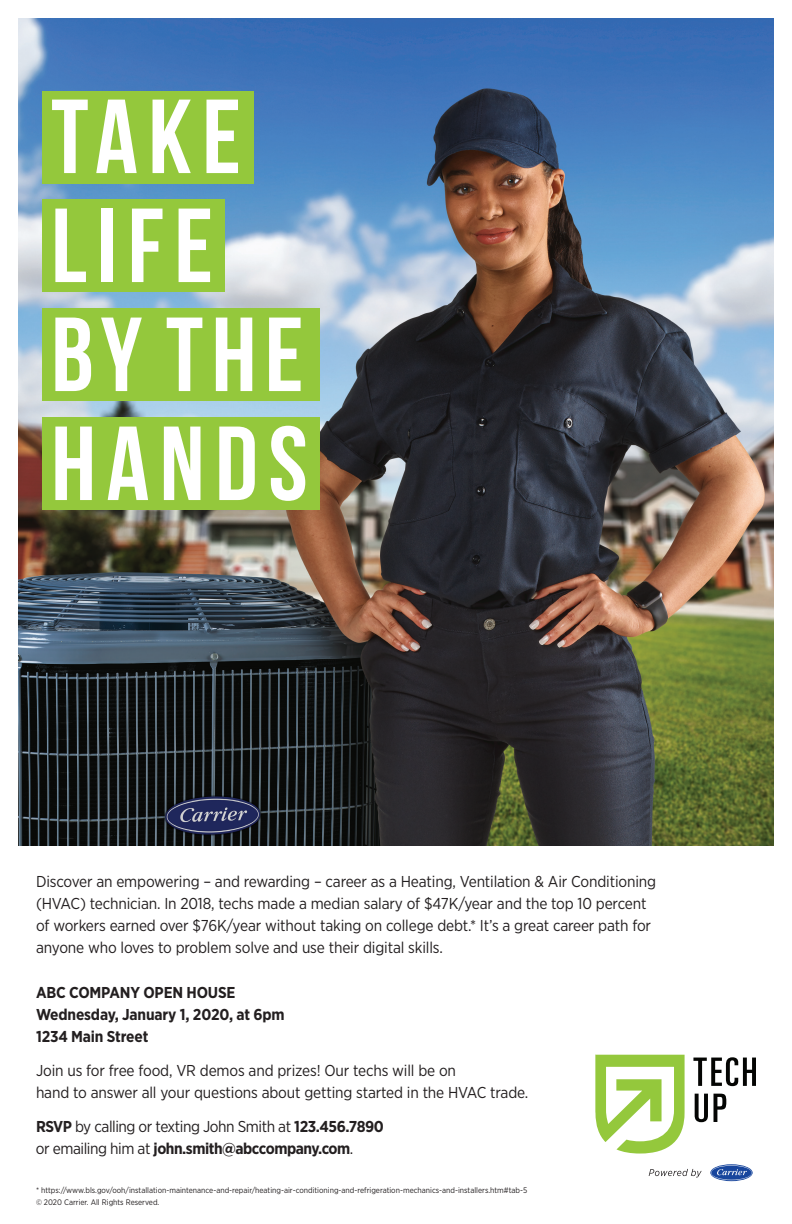
<style>
.page{position:relative;width:792px;height:1224px;background:#fff}
.page>*{position:absolute;margin:0;border:0;box-sizing:border-box;transform-origin:0 0}
.t1{font:700 105px/109px "Bebas Neue";letter-spacing:.1em;color:#fff}
.t2{font:15.8px/22px "Gotham Narrow";letter-spacing:-.01em;color:#231f20}
.t3{font:15.8px/22px "Gotham Narrow";letter-spacing:-.03em;color:#231f20}
.t4{font:700 15.8px/22px "Gotham Narrow";letter-spacing:-.01em;color:#231f20}
.t5{font:8px/12px "Gotham Narrow";color:#231f20}
.s1{font-weight:700}
</style>
<div class="page">
<img style="left:18px;top:18px;width:756px;height:828px">
<div style="left:42px;top:91px;width:212px;height:92px;background:#94c83c"></div>
<div style="left:42px;top:200px;width:183px;height:92px;background:#94c83c"></div>
<div style="left:42px;top:308px;width:277px;height:93px;background:#94c83c"></div>
<div style="left:42px;top:417px;width:277px;height:92px;background:#94c83c"></div>
<svg style="left:649px;top:1169px;width:53px;height:9px"></svg>
<svg style="left:710px;top:1164px;width:43px;height:17px"></svg>
<svg style="left:711px;top:1165px;width:41px;height:15px"></svg>
<svg style="left:693px;top:1057px;width:63px;height:29px"></svg>
<svg style="left:596px;top:1055px;width:89px;height:99px"></svg>
<svg style="left:695px;top:1094px;width:31px;height:28px"></svg>
<h1 class="t1" style="left:51px;top:81px;width:258px">TAKE<br>LIFE<br>BY THE<br>HANDS</h1>
<p class="t2" style="left:36px;top:870px;width:622px">Discover an empowering – and rewarding – career as a Heating, Ventilation &amp; Air Conditioning (HVAC) technician. In 2018, techs made a median salary of $47K/year and the top 10 percent of workers earned over $76K/year without taking on college debt.* It’s a great career path for anyone who loves to problem solve and use their digital skills.</p>
<p class="t4" style="left:36px;top:982px;width:250px">ABC COMPANY OPEN HOUSE<br>Wednesday, January 1, 2020, at 6pm<br>1234 Main Street</p>
<p class="t2" style="left:36px;top:1059px;width:494px">Join us for free food, VR demos and prizes! Our techs will be on<br>hand to answer all your questions about getting started in the HVAC trade.</p>
<p class="t3" style="left:36px;top:1115px;width:349px"><span class="s1">RSVP</span> by calling or texting John Smith at <span class="s1">123.456.7890 </span>or emailing him at <span class="s1">john.smith@abccompany.com</span>.</p>
<p class="t5" style="left:36px;top:1184px;width:493px">* https://www.bls.gov/ooh/installation-maintenance-and-repair/heating-air-conditioning-and-refrigeration-mechanics-and-installers.htm#tab-5 © 2020 Carrier. All Rights Reserved.</p>
</div>
